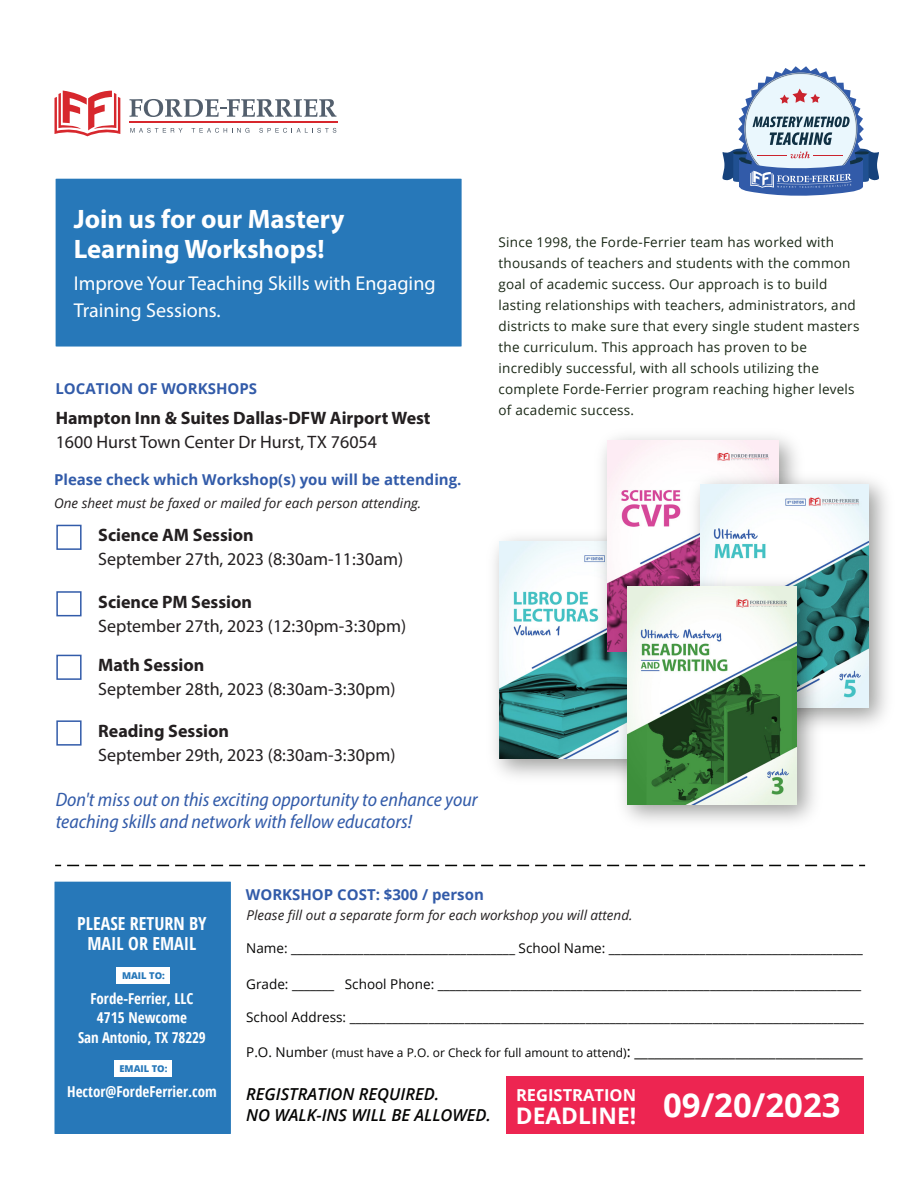
<style>
.page{position:relative;width:918px;height:1188px;background:#fff}
.page>*{position:absolute;margin:0;border:0;box-sizing:border-box;transform-origin:0 0}
.t1{font:700 32.85px "Open Sans";color:#fff}
.t2{font:700 26.7px/30.2px "Myriad Pro";color:#fff}
.t3{font:700 22.8px "Open Sans";color:#fff}
.t4{font:20.1px/26.7px "Myriad Pro";color:#fff}
.t5{font:italic semi-condensed 19.5px/22.5px "Myriad Pro";color:#325ba9}
.t6{font:18px "Myriad Pro";color:#231f20}
.t7{font:700 18px "Myriad Pro";color:#231f20}
.t8{font:700 condensed 18px/19.5px "Open Sans";color:#fff;text-align:center}
.t9{font:italic 600 16.5px/21px "Open Sans";color:#050504}
.t10{font:700 16.5px "Open Sans";color:#fff}
.t11{font:700 15px "Open Sans";color:#325ba9}
.t12{font:700 condensed 15px/19.5px "Open Sans";color:#fff;text-align:center}
.t13{font:13.5px/21px "Open Sans";letter-spacing:.015em;color:#192715}
.t14{font:13.5px "Open Sans";color:#050504}
.t15{font:italic 13.5px "Open Sans";color:#231f20}
.t16{font:12px "Open Sans";color:#050504}
.t17{font:800 9.45px "Open Sans";color:#2778b9}
.s1{font-size:13.5px}
.s2{font-size:15px}
</style>
<div class="page">
<div style="left:56px;top:179px;width:406px;height:168px;background:#2778b9"></div>
<div style="left:54px;top:882px;width:177px;height:252px;background:#2778b9"></div>
<svg style="left:67px;top:865px;width:798px;height:1px"></svg>
<svg style="left:722px;top:66px;width:157px;height:130px"></svg>
<div style="left:117px;top:967px;width:53px;height:17px;background:#fff"></div>
<div style="left:114px;top:1060px;width:58px;height:16px;background:#fff"></div>
<div style="left:507px;top:1077px;width:357px;height:57px;background:#ed2551"></div>
<img style="left:494px;top:537px;width:113px;height:240px">
<img style="left:499px;top:542px;width:108px;height:216px">
<img style="left:588px;top:436px;width:209px;height:249px">
<img style="left:607px;top:441px;width:171px;height:126px">
<img style="left:681px;top:465px;width:206px;height:261px">
<img style="left:700px;top:485px;width:169px;height:223px">
<img style="left:607px;top:567px;width:222px;height:255px">
<img style="left:627px;top:587px;width:169px;height:217px">
<hr style="left:129px;top:122px;width:208px;height:1px;background:#d7272d">
<svg style="left:130px;top:99px;width:207px;height:18px"></svg>
<svg style="left:130px;top:128px;width:53px;height:5px"></svg>
<svg style="left:191px;top:128px;width:58px;height:5px"></svg>
<svg style="left:259px;top:128px;width:77px;height:5px"></svg>
<svg style="left:54px;top:91px;width:66px;height:45px"></svg>
<div style="left:56px;top:655px;width:26px;height:25px;border:2px solid #325ba9"></div>
<div style="left:56px;top:525px;width:26px;height:25px;border:2px solid #325ba9"></div>
<div style="left:56px;top:591px;width:26px;height:25px;border:2px solid #325ba9"></div>
<div style="left:56px;top:720px;width:26px;height:26px;border:2px solid #325ba9"></div>
<h2 class="t2" style="left:74px;top:203px;width:272px">Join us for our Mastery<br>Learning Workshops!</h2>
<h3 class="t4" style="left:74px;top:269px;width:364px">Improve Your Teaching Skills with Engaging<br>Training Sessions.</h3>
<p class="t11" style="left:55px;top:378px;width:203px">LOCATION OF WORKSHOPS</p>
<h3 class="t7" style="left:56px;top:406px;width:376px">Hampton Inn &amp; Suites Dallas-DFW Airport West</h3>
<h3 class="t6" style="left:56px;top:431px;width:323px">1600 Hurst Town Center Dr Hurst, TX 76054</h3>
<p class="t11" style="left:54px;top:469px;width:409px">Please check which Workshop(s) you will be attending.</p>
<p class="t15" style="left:54px;top:494px;width:369px">One sheet must be faxed or mailed for each person attending.</p>
<h3 class="t7" style="left:98px;top:523px;width:157px">Science AM Session</h3>
<h3 class="t6" style="left:98px;top:548px;width:307px">September 27th, 2023 (8:30am-11:30am)</h3>
<h3 class="t7" style="left:98px;top:590px;width:155px">Science PM Session</h3>
<h3 class="t6" style="left:98px;top:615px;width:310px">September 27th, 2023 (12:30pm-3:30pm)</h3>
<h3 class="t7" style="left:98px;top:653px;width:108px">Math Session</h3>
<h3 class="t6" style="left:98px;top:678px;width:299px">September 28th, 2023 (8:30am-3:30pm)</h3>
<h3 class="t7" style="left:98px;top:720px;width:132px">Reading Session</h3>
<h3 class="t6" style="left:98px;top:744px;width:299px">September 29th, 2023 (8:30am-3:30pm)</h3>
<h3 class="t5" style="left:56px;top:788px;width:423px">Don't miss out on this exciting opportunity to enhance your teaching skills and network with fellow educators!</h3>
<p class="t13" style="left:499px;top:232px;width:362px">Since 1998, the Forde-Ferrier team has worked with thousands of teachers and students with the common goal of academic success. Our approach is to build lasting relationships with teachers, administrators, and districts to make sure that every single student masters the curriculum. This approach has proven to be incredibly successful, with all schools utilizing the complete Forde-Ferrier program reaching higher levels of academic success.</p>
<h3 class="t8" style="left:77px;top:913px;width:131px">PLEASE RETURN BY<br>MAIL OR EMAIL</h3>
<p class="t17" style="left:122px;top:969px;width:44px">MAIL TO:</p>
<p class="t12" style="left:78px;top:988px;width:129px">Forde-Ferrier, LLC<br>4715 Newcome<br>San Antonio, TX 78229</p>
<p class="t17" style="left:119px;top:1061px;width:50px">EMAIL TO:</p>
<p class="t12" style="left:67px;top:1081px;width:151px">Hector@FordeFerrier.com</p>
<p class="t11" style="left:246px;top:884px;width:239px">WORKSHOP COST: $300 / person</p>
<p class="t15" style="left:247px;top:906px;width:388px">Please fill out a separate form for each workshop you will attend.</p>
<p class="t14" style="left:246px;top:939px;width:618px">Name: _____________________________________ School Name: __________________________________________</p>
<p class="t14" style="left:246px;top:975px;width:617px">Grade: _______ School Phone: ______________________________________________________________________</p>
<p class="t14" style="left:246px;top:1008px;width:619px">School Address: _____________________________________________________________________________________</p>
<p class="t16" style="left:246px;top:1044px;width:618px"><span class="s1">P.O. Number</span> (must have a P.O. or Check for full amount to attend)<span class="s2">: __________________________________</span></p>
<p class="t9" style="left:246px;top:1083px;width:246px">REGISTRATION REQUIRED.<br>NO WALK-INS WILL BE ALLOWED.</p>
<p class="t10" style="left:516px;top:1083px;width:122px">REGISTRATION</p>
<h3 class="t3" style="left:516px;top:1099px;width:122px">DEADLINE!</h3>
<h1 class="t1" style="left:663px;top:1082px;width:179px">09/20/2023</h1>
</div>
